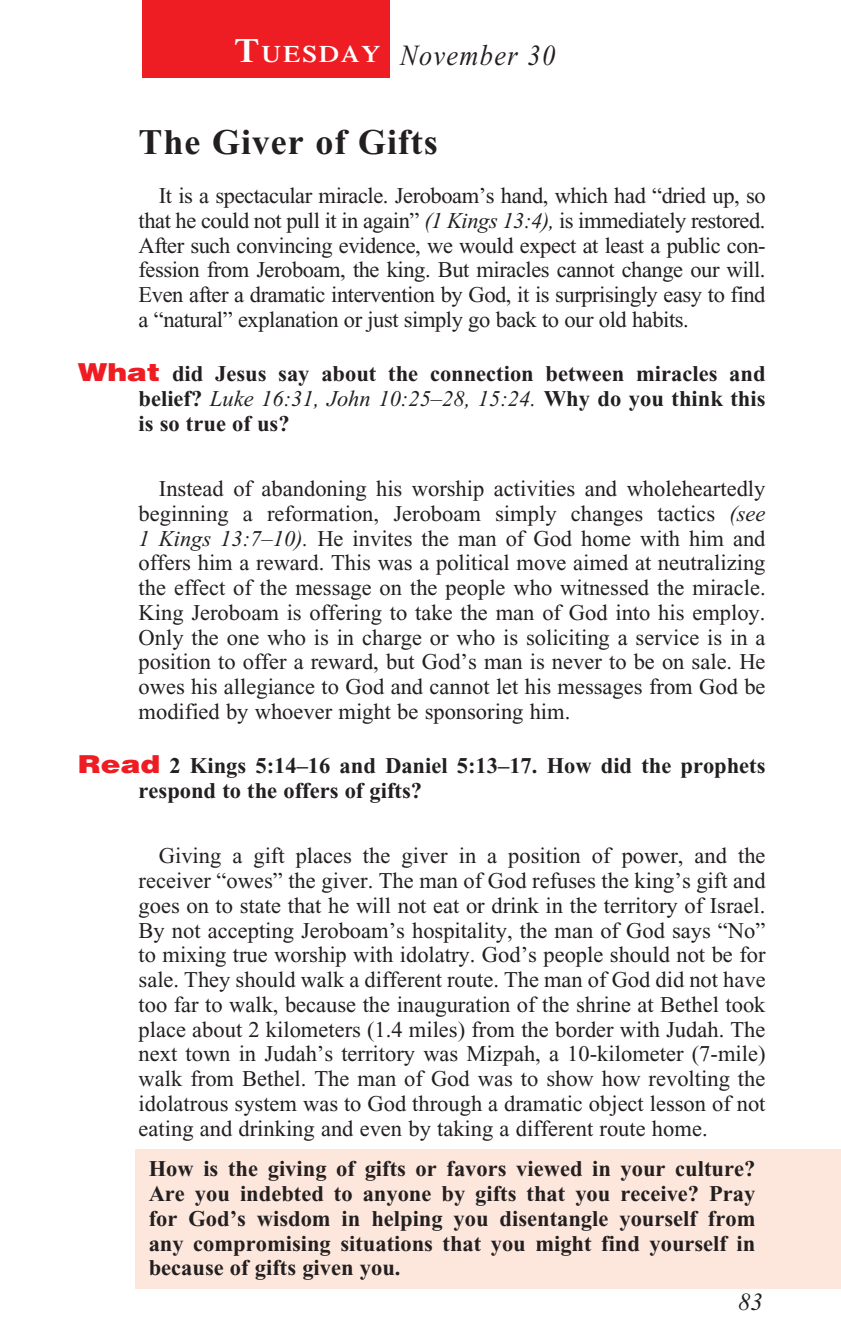
<style>
.page{position:relative;width:841px;height:1337px;background:#fff}
.page>*{position:absolute;margin:0;border:0;box-sizing:border-box;transform-origin:0 0}
._01-Daily_head{font:700 36px "Times New Roman";letter-spacing:.025em;color:#231f20}
._00-Month-Day{font:italic 29.25px "Times New Roman";letter-spacing:.05em;color:#231f20;scale:.9 1}
.t1{font:italic 24.75px "Times New Roman";color:#231f20}
.t2{font:600 23.62px "Times";letter-spacing:.07em;color:#fff;scale:1.1 1}
._4-Body_Copy{font:22.5px/24.8px "Times New Roman";color:#231f20;text-align:justify}
.x-screened_box-text{font:700 22.5px/24.8px "Times New Roman";color:#231f20;text-align:justify}
._6-question{font:700 22.5px/24.8px "Times New Roman";color:#231f20;text-align:justify}
.s1{font-size:33.75px}
.s2{font-style:italic}
.s3{font-family:"Helvetica";font-weight:900;font-size:24.75px;color:#ee1d23}
.s4{font-weight:400;font-style:italic}
</style>
<div class="page">
<div style="left:135px;top:1149px;width:705px;height:139px;background:#fde7dc"></div>
<div style="left:142px;top:0;width:247px;height:78px;background:#ee1d23"></div>
<p class="t2" style="left:234px;top:40px;width:134px"><span class="s1">T</span>UESDAY</p>
<p class="_00-Month-Day" style="left:400px;top:39px;width:174px">November 30</p>
<p class="_01-Daily_head" style="left:138px;top:121px;width:300px">The Giver of Gifts</p>
<p class="_4-Body_Copy" style="left:138px;top:183px;width:628px;text-indent:20px">It is a spectacular miracle. Jeroboam’s hand, which had “dried up, so that he could not pull it in again” <span class="s2">(1 Kings 13:4),</span> is immediately restored.<br>After such convincing evidence, we would expect at least a public con&shy;fession from Jeroboam, the king. But miracles cannot change our will.<br>Even after a dramatic intervention by God, it is surprisingly easy to find a “natural” explanation or just simply go back to our old habits.</p>
<p class="_6-question" style="left:138px;top:361px;width:628px;text-indent:-61px"><span class="s3">What</span> did Jesus say about the connection between miracles and belief? <span class="s4">Luke 16:31, John 10:25–28, 15:24.</span> Why do you think this is so true of us?</p>
<p class="_4-Body_Copy" style="left:138px;top:476px;width:628px;text-indent:20px">Instead of abandoning his worship activities and wholeheartedly beginning a reformation, Jeroboam simply changes tactics <span class="s2">(see 1 Kings 13:7–10).</span> He invites the man of God home with him and offers him a reward. This was a political move aimed at neutralizing the effect of the message on the people who witnessed the miracle.<br>King Jeroboam is offering to take the man of God into his employ.<br>Only the one who is in charge or who is soliciting a service is in a position to offer a reward, but God’s man is never to be on sale. He owes his allegiance to God and cannot let his messages from God be modified by whoever might be sponsoring him.</p>
<p class="_6-question" style="left:138px;top:753px;width:628px;text-indent:-61px"><span class="s3">Read</span> 2 Kings 5:14–16 and Daniel 5:13–17. How did the prophets respond to the offers of gifts?</p>
<p class="_4-Body_Copy" style="left:138px;top:843px;width:628px;text-indent:20px">Giving a gift places the giver in a position of power, and the receiver “owes” the giver. The man of God refuses the king’s gift and goes on to state that he will not eat or drink in the territory of Israel.<br>By not accepting Jeroboam’s hospitality, the man of God says “No” to mixing true worship with idolatry. God’s people should not be for sale. They should walk a different route. The man of God did not have too far to walk, because the inauguration of the shrine at Bethel took place about 2 kilometers (1.4 miles) from the border with Judah. The next town in Judah’s territory was Mizpah, a 10-kilometer (7-mile) walk from Bethel. The man of God was to show how revolting the idolatrous system was to God through a dramatic object lesson of not eating and drinking and even by taking a different route home.</p>
<p class="x-screened_box-text" style="left:149px;top:1156px;width:608px">How is the giving of gifts or favors viewed in your culture?<br>Are you indebted to anyone by gifts that you receive? Pray for God’s wisdom in helping you disentangle yourself from any compromising situations that you might find yourself in because of gifts given you.</p>
<p class="t1" style="left:738px;top:1288px;width:26px">83</p>
</div>
